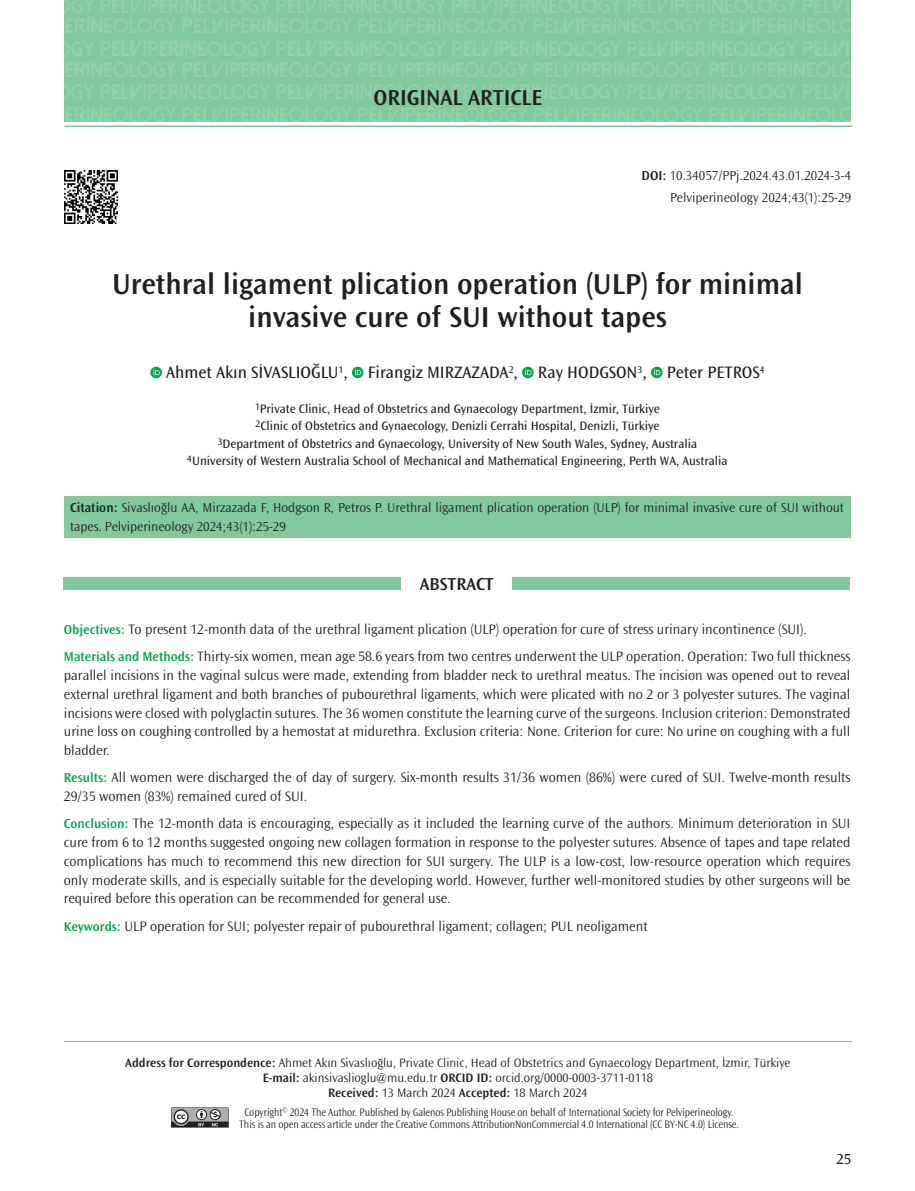
<style>
.page{position:relative;width:915px;height:1191px;background:#fff}
.page>*{position:absolute;margin:0;border:0;box-sizing:border-box;transform-origin:0 0}
.t1{font:600 30px/33px "Ocean Sans Std";color:#231f20;text-align:center}
.t2{font:600 22.5px "Ocean Sans Std";color:#231f20}
.t3{font:600 18px "Ocean Sans Std";color:#231f20}
.t4{font:17.25px "Ocean Sans Std";color:#231f20}
.t5{font:15px "Ocean Sans Std";color:#231f20}
.t6{font:300 14.25px/18.8px "Ocean Sans Std";color:#231f20}
.t7{font:300 13.5px/18.8px "Ocean Sans Std";color:#231f20}
.t8{font:12.75px/17.1px "Ocean Sans Std";color:#231f20;text-align:center}
.t9{font:300 12.75px/15px "Ocean Sans Std";color:#231f20;text-align:center}
.t10{font:300 11.25px/12px "Ocean Sans Std";letter-spacing:-.005em;color:#231f20;text-align:center;scale:.9 1}
.s1{font-weight:600}
.s2{font-weight:600;font-size:13.5px;color:#00a54f}
</style>
<div class="page">
<div style="left:64px;top:0;width:786px;height:122px;background:#80ca9c"></div>
<hr style="left:64px;top:1041px;width:786px;height:1px;background:#80ca9c">
<hr style="left:65px;top:125px;width:787px;height:2px;background:#80ca9c">
<svg style="left:171px;top:1107px;width:58px;height:20px"></svg>
<img style="left:65px;top:170px;width:53px;height:54px">
<div style="left:63px;top:577px;width:338px;height:13px;background:#80ca9c"></div>
<div style="left:512px;top:577px;width:338px;height:13px;background:#80ca9c"></div>
<div style="left:64px;top:496px;width:786px;height:41px;background:#80ca9c"></div>
<svg style="left:150px;top:367px;width:12px;height:11px"></svg>
<svg style="left:153px;top:369px;width:7px;height:6px"></svg>
<svg style="left:352px;top:367px;width:11px;height:11px"></svg>
<svg style="left:355px;top:369px;width:6px;height:6px"></svg>
<svg style="left:522px;top:367px;width:11px;height:11px"></svg>
<svg style="left:525px;top:369px;width:6px;height:6px"></svg>
<svg style="left:650px;top:367px;width:12px;height:11px"></svg>
<svg style="left:654px;top:369px;width:6px;height:6px"></svg>
<h2 class="t2" style="left:373px;top:85px;width:170px">ORIGINAL ARTICLE</h2>
<p class="t7" style="left:641px;top:166px;width:211px"><span class="s1">DOI:</span> 10.34057/PPj.2024.43.01.2024-3-4</p>
<p class="t7" style="left:670px;top:189px;width:182px">Pelviperineology 2024;43(1):25-29</p>
<h1 class="t1" style="left:112px;top:268px;width:692px">Urethral ligament plication operation (ULP) for minimal invasive cure of SUI without tapes</h1>
<p class="t4" style="left:166px;top:363px;width:599px">Ahmet Akın SİVASLIOĞLU<sup>1</sup>, Firangiz MIRZAZADA<sup>2</sup>, Ray HODGSON<sup>3</sup>, Peter PETROS<sup>4</sup></p>
<p class="t8" style="left:187px;top:401px;width:541px"><sup>1</sup>Private Clinic, Head of Obstetrics and Gynaecology Department, İzmir, Türkiye<br><sup>2</sup>Clinic of Obstetrics and Gynaecology, Denizli Cerrahi Hospital, Denizli, Türkiye<br><sup>3</sup>Department of Obstetrics and Gynaecology, University of New South Wales, Sydney, Australia<br><sup>4</sup>University of Western Australia School of Mechanical and Mathematical Engineering, Perth WA, Australia</p>
<p class="t7" style="left:70px;top:498px;width:775px"><span class="s1">Citation:</span> Sivaslıoğlu AA, Mirzazada F, Hodgson R, Petros P. Urethral ligament plication operation (ULP) for minimal invasive cure of SUI without tapes. Pelviperineology 2024;43(1):25-29</p>
<p class="t3" style="left:419px;top:574px;width:75px">ABSTRACT</p>
<p class="t6" style="left:64px;top:616px;width:787px;line-height:27.3px"><span class="s2">Objectives:</span> To present 12-month data of the urethral ligament plication (ULP) operation for cure of stress urinary incontinence (SUI).<br><span class="s2">Materials and Methods:</span> Thirty-six women, mean age 58.6 years from two centres underwent the ULP operation. Operation: Two full thickness</p>
<p class="t6" style="left:64px;top:666px;width:787px;text-align:justify">parallel incisions in the vaginal sulcus were made, extending from bladder neck to urethral meatus. The incision was opened out to reveal external urethral ligament and both branches of pubourethral ligaments, which were plicated with no 2 or 3 polyester sutures. The vaginal incisions were closed with polyglactin sutures. The 36 women constitute the learning curve of the surgeons. Inclusion criterion: Demonstrated urine loss on coughing controlled by a hemostat at midurethra. Exclusion criteria: None. Criterion for cure: No urine on coughing with a full bladder.</p>
<p class="t6" style="left:64px;top:768px;width:787px"><span class="s2">Results:</span> All women were discharged the of day of surgery. Six-month results 31/36 women (86%) were cured of SUI. Twelve-month results<br>29/35 women (83%) remained cured of SUI.</p>
<p class="t6" style="left:64px;top:814px;width:787px;text-align:justify"><span class="s2">Conclusion:</span> The 12-month data is encouraging, especially as it included the learning curve of the authors. Minimum deterioration in SUI cure from 6 to 12 months suggested ongoing new collagen formation in response to the polyester sutures. Absence of tapes and tape related complications has much to recommend this new direction for SUI surgery. The ULP is a low-cost, low-resource operation which requires only moderate skills, and is especially suitable for the developing world. However, further well-monitored studies by other surgeons will be required before this operation can be recommended for general use.</p>
<p class="t6" style="left:64px;top:916px;width:585px"><span class="s2">Keywords:</span> ULP operation for SUI; polyester repair of pubourethral ligament; collagen; PUL neoligament</p>
<p class="t9" style="left:125px;top:1055px;width:666px"><span class="s1">Address for Correspondence:</span> Ahmet Akın Sivaslıoğlu, Private Clinic, Head of Obstetrics and Gynaecology Department, İzmir, Türkiye<br><span class="s1">E-mail:</span> akinsivaslioglu@mu.edu.tr <span class="s1">ORCID ID:</span> orcid.org/0000-0003-3711-0118<br><span class="s1">Received:</span> 13 March 2024 <span class="s1">Accepted:</span> 18 March 2024</p>
<p class="t10" style="left:239px;top:1106px;width:556px">Copyright<sup>©</sup> 2024 The Author. Published by Galenos Publishing House on behalf of International Society for Pelviperineology.<br>This is an open access article under the Creative Commons AttributionNonCommercial 4.0 International (CC BY-NC 4.0) License.</p>
<p class="t5" style="left:836px;top:1150px;width:16px">25</p>
</div>
